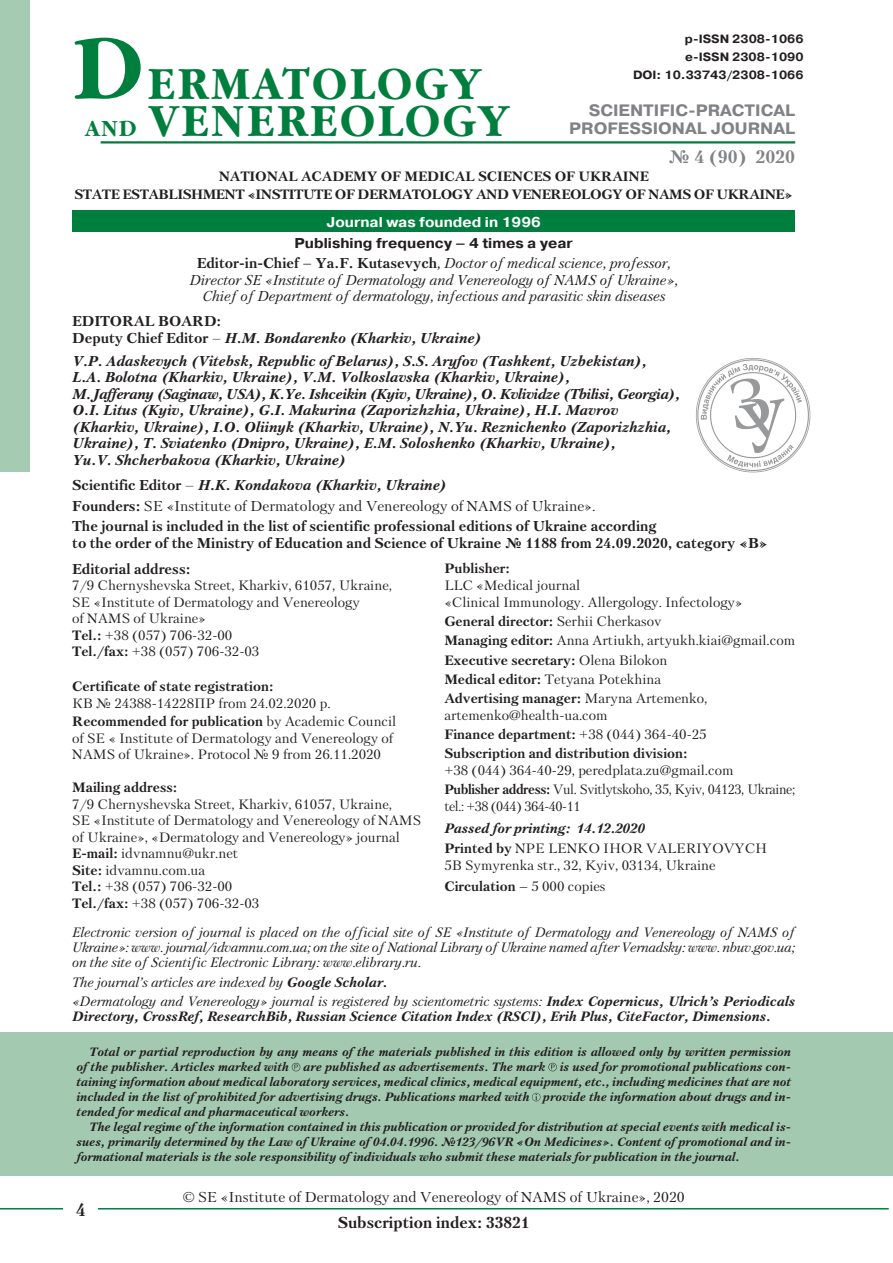
<style>
.page{position:relative;width:893px;height:1263px;background:#fff}
.page>*{position:absolute;margin:0;border:0;box-sizing:border-box;transform-origin:0 0}
.Rub_DiV_nazva{font:700 42.75px "Garamond C";letter-spacing:.05em;color:#007e3d;scale:.95 1}
.body_DiV{font:700 18px "Petersburg C";color:#808285;scale:1.05 1}
.Basic_str_DiV{font:700 18px "Petersburg C";color:#231f20}
.body_DiV-2{font:700 16.5px/18px "Pragmatica C";color:#808285;text-align:right;scale:1.05 1}
.body_DiV-3{font:700 15.75px "Petersburg C";color:#231f20;scale:1.05 1}
.body_DiV-4{font:italic 700 14.25px/16.5px "Petersburg C";color:#231f20;scale:1.05 1}
.body_DiV-5{font:700 14.25px/16.5px "Petersburg C";color:#231f20;scale:1.05 1}
.body_DiV-6{font:italic 14.25px/16.5px "Petersburg C";color:#231f20;text-align:center;scale:1.05 1}
.body_DiV-7{font:14.25px "Petersburg C";color:#231f20;scale:1.05 1}
.body_DiV-8{font:700 14.25px "Pragmatica C";color:#231f20;scale:1.05 1}
.body_DiV-9{font:700 14.25px "Pragmatica C";color:#fff;scale:1.05 1}
.body_DiV-10{font:13.5px/16.5px "Petersburg C";color:#231f20;scale:1.05 1}
.body_DiV-11{font:italic 13.5px/15px "Petersburg C";color:#231f20;text-align:justify;scale:1.05 1}
.body_DiV-12{font:italic 700 13.5px/15px "Petersburg C";color:#231f20;scale:1.05 1}
.body_DiV-13{font:700 13.5px "Petersburg C";color:#231f20;scale:1.05 1}
.body_DiV-14{font:13.5px/17.1px "Petersburg C";letter-spacing:-.03em;color:#231f20}
.body_DiV-15{font:700 13.5px "Petersburg C";letter-spacing:-.025em;color:#231f20;scale:1.05 1}
.body_DiV-16{font:italic 700 12px/15px "Petersburg C";color:#231f20;text-align:justify;scale:1.05 1}
.body_DiV-17{font:700 12px "Pragmatica C";color:#231f20;scale:1.05 1}
.s1{font-size:85.5px}
.s2{font-size:21.3px}
.s3{font-weight:700;font-style:normal}
.s4{font-style:normal}
.s5{font-weight:400;font-style:normal}
.s6{font-weight:700}
.s7{font-weight:400}
</style>
<div class="page">
<div style="left:0;top:0;width:30px;height:471px;background:#a5cbb2"></div>
<hr style="left:0;top:1208px;width:889px;height:1px;background:#007e3d">
<div style="left:64px;top:1200px;width:34px;height:17px;background:#fff"></div>
<div style="left:72px;top:210px;width:723px;height:22px;background:#007e3d"></div>
<hr style="left:101px;top:141px;width:694px;height:3px;background:#007e3d">
<div style="left:0;top:1032px;width:893px;height:144px;background:#a3c9b0"></div>
<svg style="left:292px;top:1063px;width:8px;height:8px"></svg>
<svg style="left:548px;top:1063px;width:9px;height:8px"></svg>
<svg style="left:532px;top:1093px;width:8px;height:8px"></svg>
<svg style="left:695px;top:358px;width:116px;height:115px"></svg>
<p class="Rub_DiV_nazva" style="left:72px;top:60px;width:432px"><span class="s1">D</span>ERMATOLOGY</p>
<p class="Rub_DiV_nazva" style="left:85px;top:97px;width:448px"><span class="s2">AND</span> VENEREOLOGY</p>
<p class="body_DiV-17" style="left:685px;top:33px;width:115px">p-ISSN 2308-1066</p>
<p class="body_DiV-17" style="left:685px;top:51px;width:114px">e-ISSN 2308-1090</p>
<p class="body_DiV-17" style="left:633px;top:69px;width:164px">DOI: 10.33743/2308-1066</p>
<p class="body_DiV-2" style="left:569px;top:101px;width:217px">SCIENTIFIC-PRACTICAL<br>PROFESSIONAL JOURNAL</p>
<p class="body_DiV" style="left:668px;top:145px;width:122px">№ 4 (90) 2020</p>
<p class="body_DiV-13" style="left:219px;top:167px;width:411px">NATIONAL ACADEMY OF MEDICAL SCIENCES OF UKRAINE</p>
<p class="body_DiV-15" style="left:74px;top:185px;width:686px">STATE ESTABLISHMENT «INSTITUTE OF DERMATOLOGY AND VENEREOLOGY OF NAMS OF UKRAINE»</p>
<p class="body_DiV-9" style="left:327px;top:214px;width:205px">Journal was founded in 1996</p>
<p class="body_DiV-8" style="left:295px;top:235px;width:267px">Publishing frequency – 4 times a year</p>
<p class="body_DiV-6" style="left:189px;top:255px;width:467px"><span class="s3">Editor-in-Chief – Ya.F. Kutasevych</span>, Doctor of medical science, professor,<br>Director SE «Institute of Dermatology and Venereology of NAMS of Ukraine»,<br>Chief of Department of dermatology, infectious and parasitic skin diseases</p>
<p class="body_DiV-5" style="left:72px;top:313px;width:143px">EDITORAL BOARD:</p>
<p class="body_DiV-4" style="left:72px;top:329px;width:391px"><span class="s4">Deputy Chief Editor</span> <span class="s5">–</span> H.M. Bondarenko (Kharkiv, Ukraine)</p>
<p class="body_DiV-4" style="left:72px;top:352px;width:580px">V.P. Adaskevych (Vitebsk, Republic of Belarus), S.S. Aryfov (Tashkent, Uzbekistan),<br>L.A. Bolotna (Kharkiv, Ukraine), V.M. Volkoslavska (Kharkiv, Ukraine),<br>M. Jafferany (Saginaw, USA), K.Ye. Ishceikin (Kyiv, Ukraine), O. Kvlividze (Tbilisi, Georgia), O.I. Litus (Kyiv, Ukraine), G.I. Makurina (Zaporizhzhia, Ukraine), H.I. Mavrov (Kharkiv, Ukraine), I.O. Oliinyk (Kharkiv, Ukraine), N.Yu. Reznichenko (Zaporizhzhia, Ukraine), T. Sviatenko (Dnipro, Ukraine), E.M. Soloshenko (Kharkiv, Ukraine),<br>Yu.V. Shcherbakova (Kharkiv, Ukraine)</p>
<p class="body_DiV-4" style="left:72px;top:476px;width:358px"><span class="s4">Scientific Editor</span> <span class="s5">–</span> H.K. Kondakova (Kharkiv, Ukraine)</p>
<p class="body_DiV-7" style="left:72px;top:497px;width:500px"><span class="s6">Founders:</span> SE «Institute of Dermatology and Venereology of NAMS of Ukraine».</p>
<p class="body_DiV-5" style="left:72px;top:518px;width:664px">The journal is included in the list of scientific professional editions of Ukraine according<br>to the order of the Ministry of Education and Science of Ukraine № 1188 from 24.09.2020, category «В»</p>
<p class="body_DiV-5" style="left:72px;top:560px;width:114px">Editorial address:</p>
<p class="body_DiV-10" style="left:72px;top:577px;width:306px">7/9 Chernyshevska Street, Kharkiv, 61057, Ukraine, SE «Institute of Dermatology and Venereology<br>of NAMS of Ukraine»<br><span class="s6">Tel.:</span> +38 (057) 706-32-00<br><span class="s6">Tel./fax:</span> +38 (057) 706-32-03</p>
<p class="body_DiV-10" style="left:72px;top:678px;width:247px"><span class="s6">Certificate of state registration:<br></span>КВ № 24388-14228ПР from 24.02.2020 р.</p>
<p class="body_DiV-10" style="left:72px;top:713px;width:310px"><span class="s6">Recommended for publication</span> by Academic Council of SE « Institute of Dermatology and Venereology of<br>NAMS of Ukraine». Protocol № 9 from 26.11.2020</p>
<p class="body_DiV-10" style="left:72px;top:779px;width:334px"><span class="s6">Mailing address:<br></span>7/9 Chernyshevska Street, Kharkiv, 61057, Ukraine,<br>SE «Institute of Dermatology and Venereology of NAMS of Ukraine», «Dermatology and Venereology» journal <span class="s6">E-mail:</span> idvnamnu@ukr.net<br><span class="s6">Site:</span> idvamnu.com.ua<br><span class="s6">Tel.:</span> +38 (057) 706-32-00<br><span class="s6">Tel./fax:</span> +38 (057) 706-32-03</p>
<p class="body_DiV-10" style="left:444px;top:560px;width:285px;line-height:17.1px"><span class="s6">Publisher:<br></span>LLC «Medical journal<br>«Clinical Immunology. Allergology. Infectology»</p>
<p class="body_DiV-13" style="left:444px;top:613px;width:208px">General director: <span class="s7">Serhii Cherkasov</span></p>
<p class="body_DiV-10" style="left:444px;top:632px;width:336px"><span class="s6">Managing editor:</span> Anna Artiukh, artyukh.kiai@gmail.com</p>
<p class="body_DiV-13" style="left:444px;top:651px;width:214px">Executive secretary: <span class="s7">Olena Bilokon</span></p>
<p class="body_DiV-10" style="left:444px;top:671px;width:208px"><span class="s6">Medical editor:</span> Tetyana Potekhina</p>
<p class="body_DiV-10" style="left:444px;top:689px;width:252px;line-height:17px"><span class="s6">Advertising manager:</span> Maryna Artemenko, artemenko@health-ua.com</p>
<p class="body_DiV-13" style="left:444px;top:726px;width:251px">Finance department: <span class="s7">+38 (044) 364-40-25</span></p>
<p class="body_DiV-10" style="left:444px;top:745px;width:277px;line-height:17.1px"><span class="s6">Subscription and distribution division:<br></span>+38 (044) 364-40-29, peredplata.zu@gmail.com</p>
<p class="body_DiV-14" style="left:444px;top:781px;width:352px"><span class="s6">Publisher address:</span> Vul. Svitlytskoho, 35, Kyiv, 04123, Ukraine; tel.: +38 (044) 364-40-11</p>
<p class="body_DiV-12" style="left:444px;top:820px;width:193px">Passed for printing: 14.12.2020</p>
<p class="body_DiV-10" style="left:444px;top:840px;width:309px"><span class="s6">Printed by</span> NPE LENKO IHOR VALERIYOVYCH</p>
<p class="body_DiV-10" style="left:444px;top:857px;width:260px">5B Symyrenka str., 32, Kyiv, 03134, Ukraine</p>
<p class="body_DiV-13" style="left:444px;top:878px;width:155px">Circulation – <span class="s7">5 000 copies</span></p>
<p class="body_DiV-11" style="left:72px;top:925px;width:690px">Electronic version of journal is placed on the official site of SE «Institute of Dermatology and Venereology of NAMS of Ukraine»: www. journal/idvamnu.com.ua; on the site of National Library of Ukraine named after Vernadsky: www. nbuv.gov.ua; on the site of Scientific Electronic Library: www.elibrary.ru.</p>
<p class="body_DiV-11" style="left:72px;top:974px;width:302px">The journal’s articles are indexed by <span class="s6">Google Scholar.</span></p>
<p class="body_DiV-12" style="left:72px;top:993px;width:690px"><span class="s7">«Dermatology and Venereology» journal is registered by scientometric systems:</span> Index Copernicus, Ulrich’s Periodicals<br>Directory, CrossRef, ResearchBib, Russian Science Citation Index (RSCI), Erih Plus, CiteFactor, Dimensions.</p>
<p class="body_DiV-16" style="left:77px;top:1044px;width:682px;text-indent:13px">Total or partial reproduction by any means of the materials published in this edition is allowed only by written permission of the publisher. Articles marked with are published as advertisements. The mark is used for promotional publications con&shy;taining information about medical laboratory services, medical clinics, medical equipment, etc., including medicines that are not included in the list of prohibited for advertising drugs. Publications marked with provide the information about drugs and in&shy;tended for medical and pharmaceutical workers.</p>
<p class="body_DiV-16" style="left:77px;top:1119px;width:682px;text-indent:13px">The legal regime of the information contained in this publication or provided for distribution at special events with medical is&shy;sues, primarily determined by the Law of Ukraine of 04.04.1996. №123/96VR «On Medicines». Content of promotional and in&shy;formational materials is the sole responsibility of individuals who submit these materials for publication in the journal.</p>
<p class="Basic_str_DiV" style="left:76px;top:1198px;width:11px">4</p>
<p class="body_DiV-7" style="left:183px;top:1188px;width:480px">© SE «Institute of Dermatology and Venereology of NAMS of Ukraine», 2020</p>
<p class="body_DiV-3" style="left:338px;top:1213px;width:184px">Subscription index: 33821</p>
</div>
